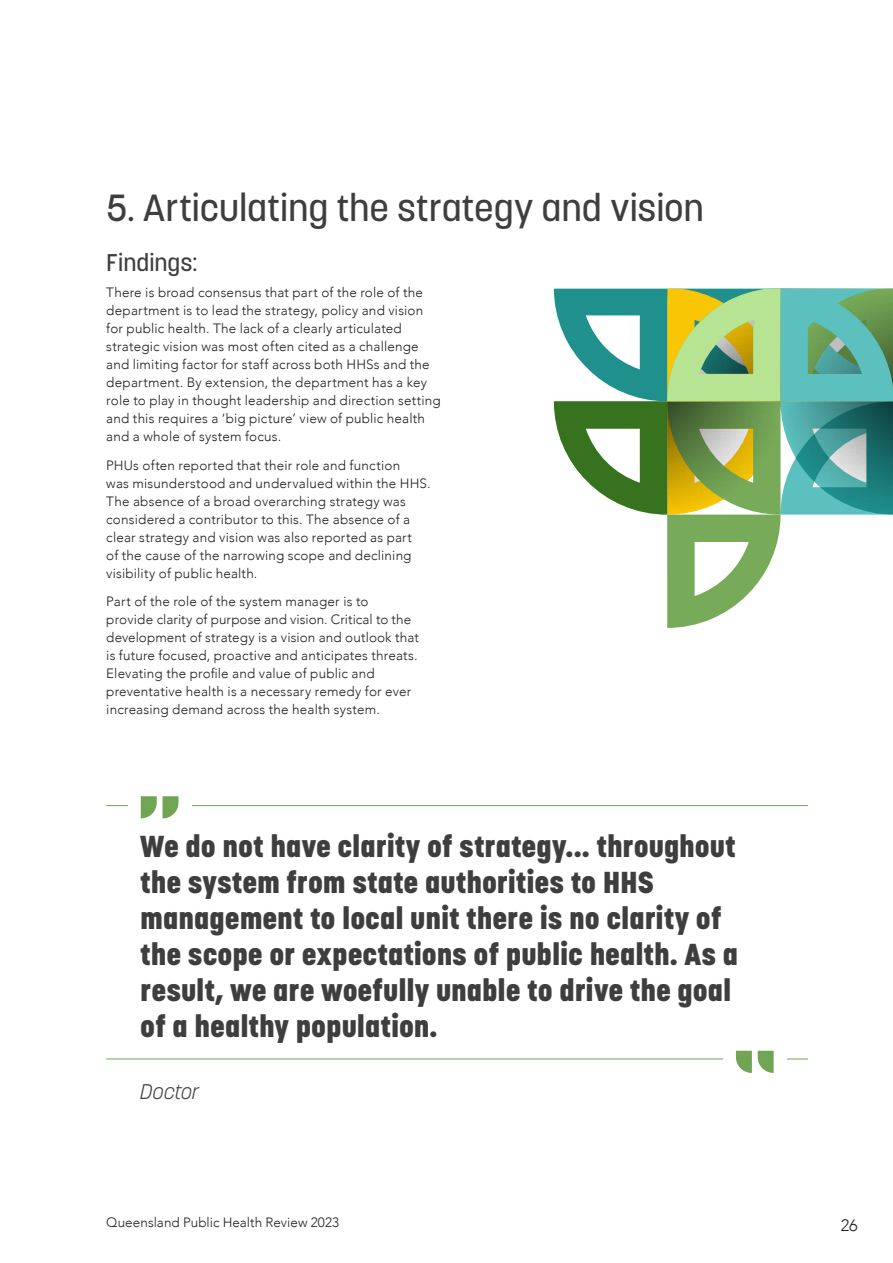
<style>
.page{position:relative;width:893px;height:1263px;background:#fff}
.page>*{position:absolute;margin:0;border:0;box-sizing:border-box;transform-origin:0 0}
.Body{font:107.85px "Joschmi";color:#71a453}
.Heading{font:500 37.5px "Korolev";letter-spacing:-.005em;color:#3e3e3f}
.quote{font:800 30px/36px "Korolev";color:#3e3e3f}
.sub_heading{font:500 24px "Korolev";color:#3e3e3f}
.quote-2{font:italic 300 21px "Korolev";color:#3e3e3f}
.t1{font:300 16.5px "Avenir";color:#231f20}
.Body_copy{font:300 13.5px/18px "Avenir";letter-spacing:.015em;color:#231f20}
</style>
<div class="page">
<svg style="left:554px;top:289px;width:339px;height:339px"></svg>
<hr style="left:106px;top:805px;width:702px;height:1px;background:#71a453">
<div style="left:128px;top:796px;width:64px;height:81px;background:#fff"></div>
<hr style="left:106px;top:1058px;width:702px;height:1px;background:#71a453">
<div style="left:723px;top:1051px;width:64px;height:80px;background:#fff"></div>
<p class="Heading" style="left:106px;top:184px;width:599px">5. Articulating the strategy and vision</p>
<p class="sub_heading" style="left:106px;top:247px;width:93px">Findings:</p>
<p class="Body_copy" style="left:106px;top:283px;width:336px">There is broad consensus that part of the role of the department is to lead the strategy, policy and vision for public health. The lack of a clearly articulated strategic vision was most often cited as a challenge and limiting factor for staff across both HHSs and the department. By extension, the department has a key role to play in thought leadership and direction setting and this requires a ‘big picture’ view of public health and a whole of system focus.</p>
<p class="Body_copy" style="left:106px;top:456px;width:326px">PHUs often reported that their role and function<br>was misunderstood and undervalued within the HHS.<br>The absence of a broad overarching strategy was considered a contributor to this. The absence of a clear strategy and vision was also reported as part<br>of the cause of the narrowing scope and declining visibility of public health.</p>
<p class="Body_copy" style="left:106px;top:593px;width:314px">Part of the role of the system manager is to<br>provide clarity of purpose and vision. Critical to the development of strategy is a vision and outlook that is future focused, proactive and anticipates threats.<br>Elevating the profile and value of public and preventative health is a necessary remedy for ever increasing demand across the health system.</p>
<p class="Body" style="left:138px;top:775px;width:46px">"</p>
<p class="quote" style="left:140px;top:828px;width:599px">We do not have clarity of strategy... throughout the system from state authorities to HHS management to local unit there is no clarity of the scope or expectations of public health. As a result, we are woefully unable to drive the goal of a healthy population.</p>
<p class="quote-2" style="left:140px;top:1078px;width:60px">Doctor</p>
<p class="Body_copy" style="left:106px;top:1213px;width:234px">Queensland Public Health Review 2023</p>
<p class="t1" style="left:841px;top:1215px;width:18px">26</p>
</div>
